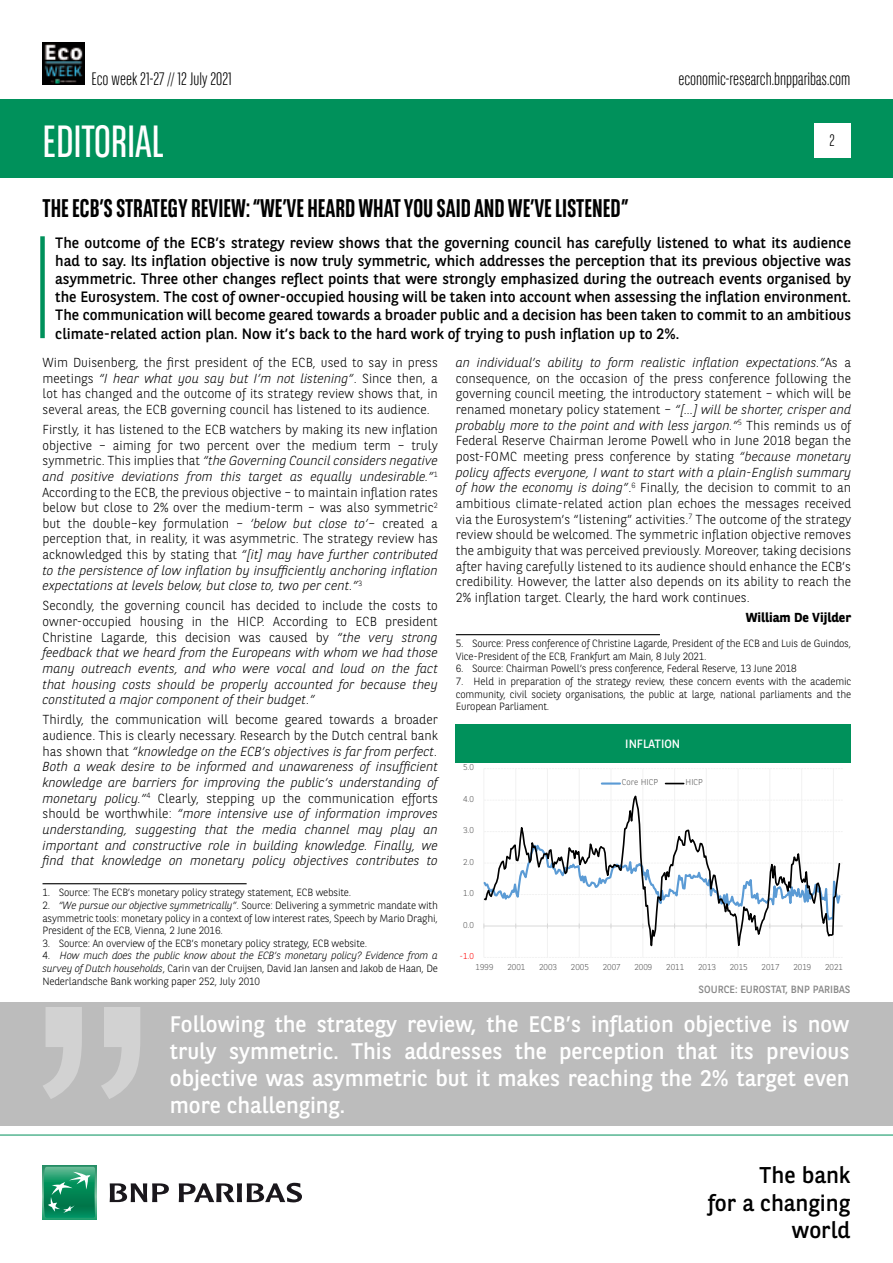
<style>
.page{position:relative;width:893px;height:1263px;background:#fff}
.page>*{position:absolute;margin:0;border:0;box-sizing:border-box;transform-origin:0 0}
.t1{font:45px "BNPP Sans Condensed";color:#fff}
.t2{font:700 25.5px "BNPP Sans Condensed";color:#000}
.t3{font:22.8px/27.3px "BNPP Sans";color:#000;text-align:right}
.t4{font:22.5px/27px "BNPP Sans";color:#fff;text-align:justify}
.t5{font:300 18px "BNPP Sans Condensed";color:#000}
.t6{font:300 16.5px "BNPP Sans Condensed";color:#000}
.t7{font:15px/18.1px "BNPP Sans";color:#000;text-align:justify}
.t8{font:300 13.05px/15.6px "BNPP Sans";color:#000;text-align:justify}
.t9{font:italic 300 13.05px/15.6px "BNPP Sans";color:#000;text-align:justify}
.t10{font:700 13.05px "BNPP Sans";color:#000}
.t11{font:12px "BNPP Sans";color:#fff}
.t12{font:300 10.5px/12.6px "BNPP Sans";letter-spacing:-.02em;color:#000;text-align:justify}
.t13{font:10.5px "BNPP Sans";color:#878787}
.t14{font:300 8.55px "BNPP Sans";letter-spacing:.005em;color:#595959}
.t15{font:300 8.55px "BNPP Sans";color:#f00}
.s1{font-style:italic}
.s2{font-style:normal}
</style>
<div class="page">
<div style="left:1px;top:99px;width:892px;height:78px;background:#00915b"></div>
<svg style="left:43px;top:1166px;width:53px;height:53px"></svg>
<svg style="left:44px;top:1167px;width:51px;height:51px;background:#26996e"></svg>
<svg style="left:110px;top:1183px;width:59px;height:19px"></svg>
<svg style="left:179px;top:1183px;width:123px;height:19px"></svg>
<hr style="left:0;top:1135px;width:893px;height:1px;background:#00915b">
<div style="left:814px;top:123px;width:36px;height:34px;background:#fff"></div>
<img style="left:43px;top:43px;width:42px;height:42px">
<div style="left:40px;top:236px;width:5px;height:102px;background:#00915b"></div>
<hr style="left:43px;top:883px;width:204px;height:1px;background:#000">
<hr style="left:456px;top:634px;width:204px;height:1px;background:#000">
<div style="left:0;top:1002px;width:892px;height:124px;background:#bcbcbc"></div>
<svg style="left:43px;top:1007px;width:97px;height:92px"></svg>
<svg style="left:484px;top:768px;width:358px;height:1px"></svg>
<hr style="left:483px;top:769px;width:1px;height:188px;background:#f2f2f2">
<hr style="left:515px;top:769px;width:1px;height:188px;background:#f2f2f2">
<hr style="left:547px;top:769px;width:1px;height:188px;background:#f2f2f2">
<hr style="left:579px;top:769px;width:1px;height:188px;background:#f2f2f2">
<hr style="left:611px;top:769px;width:1px;height:188px;background:#f2f2f2">
<hr style="left:642px;top:769px;width:1px;height:188px;background:#f2f2f2">
<hr style="left:674px;top:769px;width:1px;height:188px;background:#f2f2f2">
<hr style="left:706px;top:769px;width:1px;height:188px;background:#f2f2f2">
<hr style="left:738px;top:769px;width:1px;height:188px;background:#f2f2f2">
<hr style="left:769px;top:769px;width:1px;height:188px;background:#f2f2f2">
<hr style="left:801px;top:769px;width:1px;height:188px;background:#f2f2f2">
<hr style="left:833px;top:769px;width:1px;height:188px;background:#f2f2f2">
<svg style="left:484px;top:795px;width:357px;height:163px"></svg>
<hr style="left:602px;top:782px;width:18px;height:3px;background:#5b9bd5">
<svg style="left:666px;top:783px;width:18px;height:1px"></svg>
<div style="left:455px;top:724px;width:395px;height:38px;background:#00915b"></div>
<h3 class="t5" style="left:91px;top:67px;width:142px">Eco week 21-27 // 12 July 2021</h3>
<h1 class="t1" style="left:43px;top:113px;width:123px">EDITORIAL</h1>
<h3 class="t5" style="left:678px;top:67px;width:174px">economic-research.bnpparibas.com</h3>
<p class="t6" style="left:829px;top:130px;width:7px">2</p>
<h2 class="t2" style="left:43px;top:193px;width:587px">THE ECB’S STRATEGY REVIEW: “WE’VE HEARD WHAT YOU SAID AND WE’VE LISTENED”</h2>
<p class="t7" style="left:55px;top:233px;width:797px">The outcome of the ECB’s strategy review shows that the governing council has carefully listened to what its audience had to say. Its inflation objective is now truly symmetric, which addresses the perception that its previous objective was asymmetric. Three other changes reflect points that were strongly emphasized during the outreach events organised by the Eurosystem. The cost of owner-occupied housing will be taken into account when assessing the inflation environment.<br>The communication will become geared towards a broader public and a decision has been taken to commit to an ambitious climate-related action plan. Now it’s back to the hard work of trying to push inflation up to 2%.</p>
<p class="t8" style="left:43px;top:354px;width:397px">Wim Duisenberg, the first president of the ECB, used to say in press meetings <span class="s1">“I hear what you say but I’m not listening”</span>. Since then, a lot has changed and the outcome of its strategy review shows that, in several areas, the ECB governing council has listened to its audience.</p>
<p class="t8" style="left:43px;top:421px;width:397px">Firstly, it has listened to the ECB watchers by making its new inflation objective – aiming for two percent over the medium term – truly symmetric. This implies that <span class="s1">“the Governing Council considers negative and positive deviations from this target as equally undesirable.”</span><sup>1<br></sup>According to the ECB, the previous objective – to maintain inflation rates below but close to 2% over the medium-term – was also symmetric<sup>2 </sup>but the double–key formulation – <span class="s1">‘below but close to’</span>– created a perception that, in reality, it was asymmetric. The strategy review has acknowledged this by stating that <span class="s1">“[it] may have further contributed to the persistence of low inflation by insufficiently anchoring inflation expectations at levels below, but close to, two per cent.”</span><sup>3</sup></p>
<p class="t9" style="left:43px;top:597px;width:397px"><span class="s2">Secondly, the governing council has decided to include the costs to owner-occupied housing in the HICP. According to ECB president Christine Lagarde, this decision was caused by</span> “the very strong feedback that we heard from the Europeans with whom we had those many outreach events, and who were vocal and loud on the fact that housing costs should be properly accounted for because they constituted a major component of their budget.”</p>
<p class="t9" style="left:43px;top:711px;width:397px"><span class="s2">Thirdly, the communication will become geared towards a broader audience. This is clearly necessary. Research by the Dutch central bank has shown that</span> “knowledge on the ECB’s objectives is far from perfect.<br>Both a weak desire to be informed and unawareness of insufficient knowledge are barriers for improving the public’s understanding of monetary policy.”<sup>4</sup> <span class="s2">Clearly, stepping up the communication efforts should be worthwhile:</span> “more intensive use of information improves understanding, suggesting that the media channel may play an important and constructive role in building knowledge. Finally, we find that knowledge on monetary policy objectives contributes to</p>
<p class="t12" style="left:43px;top:886px;width:310px">1. Source: The ECB’s monetary policy strategy statement, ECB website.</p>
<p class="t12" style="left:43px;top:898px;width:397px">2. <span class="s1">“We pursue our objective symmetrically”</span>. Source: Delivering a symmetric mandate with asymmetric tools: monetary policy in a context of low interest rates, Speech by Mario Draghi, President of the ECB, Vienna, 2 June 2016.</p>
<p class="t12" style="left:43px;top:936px;width:326px">3. Source: An overview of the ECB’s monetary policy strategy, ECB website.</p>
<p class="t12" style="left:43px;top:949px;width:397px">4. <span class="s1">How much does the public know about the ECB’s monetary policy? Evidence from a survey of Dutch households</span>, Carin van der Cruijsen, David Jan Jansen and Jakob de Haan, De Nederlandsche Bank working paper 252, July 2010</p>
<p class="t8" style="left:456px;top:354px;width:397px"><span class="s1">an individual’s ability to form realistic inflation expectations.”</span>As a consequence, on the occasion of the press conference following the governing council meeting, the introductory statement – which will be renamed monetary policy statement – <span class="s1">“[…] will be shorter, crisper and probably more to the point and with less jargon.”</span><sup>5</sup> This reminds us of Federal Reserve Chairman Jerome Powell who in June 2018 began the post-FOMC meeting press conference by stating <span class="s1">“because monetary policy affects everyone, I want to start with a plain-English summary of how the economy is doing”</span>.<sup>6</sup> Finally, the decision to commit to an ambitious climate-related action plan echoes the messages received via the Eurosystem’s “listening” activities.<sup>7</sup> The outcome of the strategy review should be welcomed. The symmetric inflation objective removes the ambiguity that was perceived previously. Moreover, taking decisions after having carefully listened to its audience should enhance the ECB’s credibility. However, the latter also depends on its ability to reach the 2% inflation target. Clearly, the hard work continues.</p>
<p class="t10" style="left:746px;top:608px;width:107px">William De Vijlder</p>
<p class="t12" style="left:456px;top:637px;width:397px">5. Source: Press conference of Christine Lagarde, President of the ECB and Luis de Guindos,<br>Vice-President of the ECB, Frankfurt am Main, 8 July 2021.</p>
<p class="t12" style="left:456px;top:662px;width:343px">6. Source: Chairman Powell’s press conference, Federal Reserve, 13 June 2018</p>
<p class="t12" style="left:456px;top:675px;width:397px">7. Held in preparation of the strategy review, these concern events with the academic community, civil society organisations, the public at large, national parliaments and the European Parliament.</p>
<p class="t11" style="left:625px;top:735px;width:56px">INFLATION</p>
<p class="t14" style="left:463px;top:761px;width:12px">5.0</p>
<p class="t14" style="left:622px;top:776px;width:38px">Core HICP</p>
<p class="t14" style="left:686px;top:776px;width:19px">HICP</p>
<p class="t14" style="left:463px;top:793px;width:12px">4.0</p>
<p class="t14" style="left:463px;top:824px;width:12px">3.0</p>
<p class="t14" style="left:463px;top:856px;width:12px">2.0</p>
<p class="t14" style="left:463px;top:887px;width:12px">1.0</p>
<p class="t14" style="left:463px;top:919px;width:12px">0.0</p>
<p class="t15" style="left:459px;top:950px;width:16px">-1.0</p>
<p class="t14" style="left:476px;top:961px;width:19px">1999</p>
<p class="t14" style="left:507px;top:961px;width:19px">2001</p>
<p class="t14" style="left:539px;top:961px;width:19px">2003</p>
<p class="t14" style="left:571px;top:961px;width:19px">2005</p>
<p class="t14" style="left:603px;top:961px;width:19px">2007</p>
<p class="t14" style="left:634px;top:961px;width:19px">2009</p>
<p class="t14" style="left:666px;top:961px;width:19px">2011</p>
<p class="t14" style="left:698px;top:961px;width:19px">2013</p>
<p class="t14" style="left:730px;top:961px;width:19px">2015</p>
<p class="t14" style="left:761px;top:961px;width:19px">2017</p>
<p class="t14" style="left:793px;top:961px;width:19px">2019</p>
<p class="t14" style="left:825px;top:961px;width:19px">2021</p>
<p class="t13" style="left:699px;top:982px;width:153px">SOURCE: EUROSTAT, BNP PARIBAS</p>
<h3 class="t4" style="left:170px;top:1010px;width:681px">Following the strategy review, the ECB’s inflation objective is now truly symmetric. This addresses the perception that its previous objective was asymmetric but it makes reaching the 2% target even more challenging.</h3>
<h3 class="t3" style="left:708px;top:1161px;width:144px">The bank<br>for a changing world</h3>
</div>
